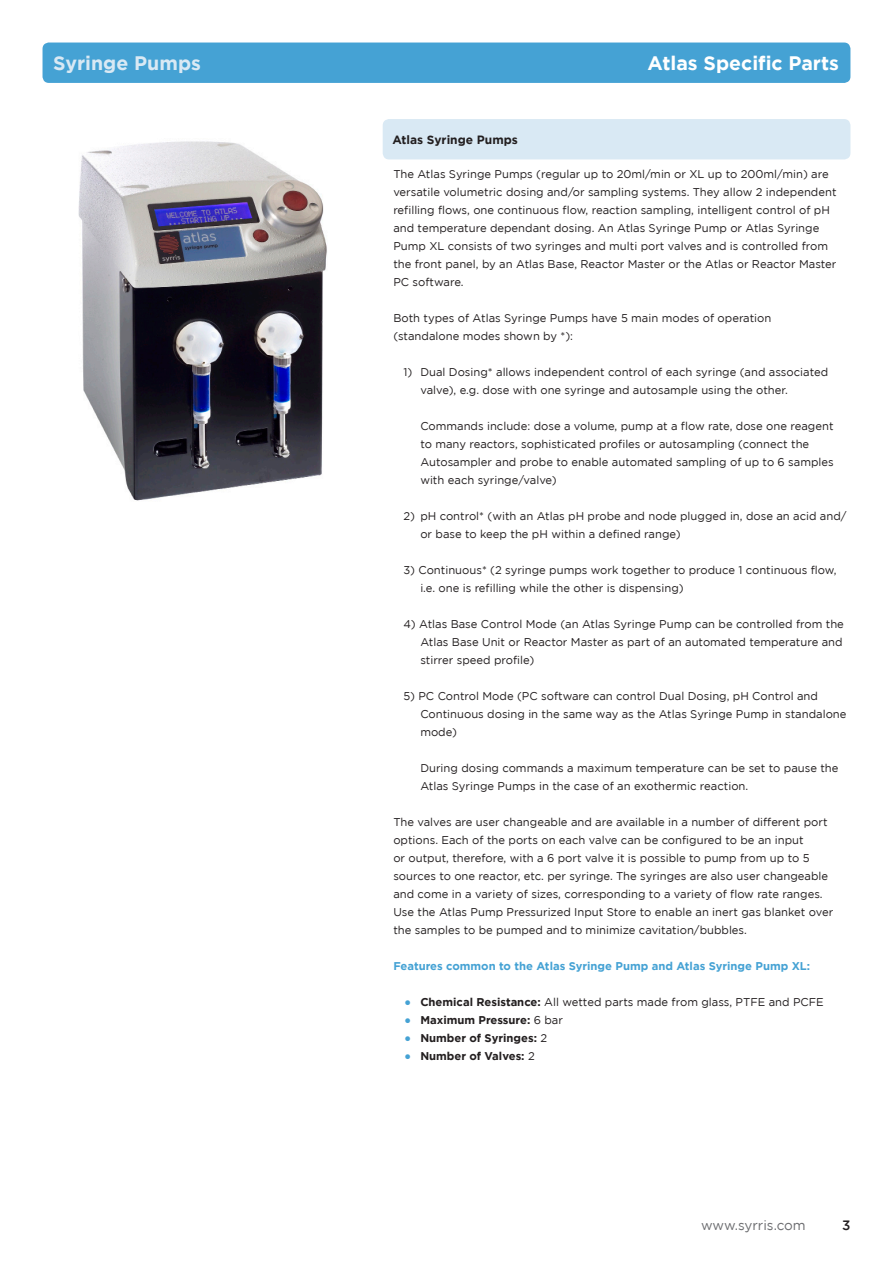
<style>
.page{position:relative;width:893px;height:1263px;background:#fff}
.page>*{position:absolute;margin:0;border:0;box-sizing:border-box;transform-origin:0 0}
.t1{font:700 19.5px "Gotham";color:#fff}
.t2{font:700 19.5px "Gotham";color:#d9e9f4}
.Page_Numbers{font:13.5px "Gotham";color:#6c6d70}
.Page_Numbers-2{font:500 13.5px "Gotham";color:#231f20}
.Product_Name{font:700 12px "Gotham";color:#231f20}
.t3{font:11.25px/18px "Gotham";color:#231f20}
.t4{font:700 11.25px "Gotham";color:#45a2d4}
.t5{font:700 11.25px "Gotham";color:#231f20}
.s1{font-size:18px;color:#45a2d4}
.s2{font-weight:700}
.s3{font-weight:400;font-size:18px;color:#45a2d4}
.s4{font-weight:400}
</style>
<div class="page">
<div style="left:383px;top:119px;width:467px;height:40px;background:#d9e9f4;border-radius:6px"></div>
<img style="left:78px;top:141px;width:249px;height:360px">
<div style="left:43px;top:43px;width:807px;height:40px;background:#45a2d4;border-radius:6px"></div>
<p class="t2" style="left:53px;top:52px;width:149px">Syringe Pumps</p>
<p class="t1" style="left:648px;top:52px;width:193px">Atlas Specific Parts</p>
<p class="Product_Name" style="left:392px;top:132px;width:127px">Atlas Syringe Pumps</p>
<p class="t3" style="left:393px;top:165px;width:445px">The Atlas Syringe Pumps (regular up to 20ml/min or XL up to 200ml/min) are versatile volumetric dosing and/or sampling systems. They allow 2 independent refilling flows, one continuous flow, reaction sampling, intelligent control of pH and temperature dependant dosing. An Atlas Syringe Pump or Atlas Syringe Pump XL consists of two syringes and multi port valves and is controlled from the front panel, by an Atlas Base, Reactor Master or the Atlas or Reactor Master PC software.</p>
<p class="t3" style="left:393px;top:309px;width:380px">Both types of Atlas Syringe Pumps have 5 main modes of operation (standalone modes shown by *):</p>
<p class="t3" style="left:420px;top:363px;width:409px;text-indent:-17px">1) Dual Dosing* allows independent control of each syringe (and associated valve), e.g. dose with one syringe and autosample using the other.</p>
<p class="t3" style="left:420px;top:417px;width:415px">Commands include: dose a volume, pump at a flow rate, dose one reagent to many reactors, sophisticated profiles or autosampling (connect the Autosampler and probe to enable automated sampling of up to 6 samples with each syringe/valve)</p>
<p class="t3" style="left:420px;top:507px;width:428px;text-indent:-17px">2) pH control* (with an Atlas pH probe and node plugged in, dose an acid and/ or base to keep the pH within a defined range)</p>
<p class="t3" style="left:420px;top:561px;width:418px;text-indent:-17px">3) Continuous* (2 syringe pumps work together to produce 1 continuous flow, i.e. one is refilling while the other is dispensing)</p>
<p class="t3" style="left:420px;top:615px;width:425px;text-align:justify;text-indent:-17px">4) Atlas Base Control Mode (an Atlas Syringe Pump can be controlled from the Atlas Base Unit or Reactor Master as part of an automated temperature and stirrer speed profile)</p>
<p class="t3" style="left:420px;top:687px;width:428px;text-indent:-17px">5) PC Control Mode (PC software can control Dual Dosing, pH Control and<br>Continuous dosing in the same way as the Atlas Syringe Pump in standalone mode)</p>
<p class="t3" style="left:420px;top:759px;width:420px">During dosing commands a maximum temperature can be set to pause the<br>Atlas Syringe Pumps in the case of an exothermic reaction.</p>
<p class="t3" style="left:393px;top:813px;width:441px">The valves are user changeable and are available in a number of different port options. Each of the ports on each valve can be configured to be an input<br>or output, therefore, with a 6 port valve it is possible to pump from up to 5 sources to one reactor, etc. per syringe. The syringes are also user changeable and come in a variety of sizes, corresponding to a variety of flow rate ranges.<br>Use the Atlas Pump Pressurized Input Store to enable an inert gas blanket over the samples to be pumped and to minimize cavitation/bubbles.</p>
<p class="t4" style="left:393px;top:960px;width:418px">Features common to the Atlas Syringe Pump and Atlas Syringe Pump XL:</p>
<p class="t3" style="left:403px;top:993px;width:422px"><span class="s1">•</span> <span class="s2">Chemical Resistance:</span> All wetted parts made from glass, PTFE and PCFE</p>
<p class="t5" style="left:403px;top:1014px;width:161px"><span class="s3">•</span> Maximum Pressure: <span class="s4">6 bar</span></p>
<p class="t5" style="left:403px;top:1032px;width:145px"><span class="s3">•</span> Number of Syringes: <span class="s4">2</span></p>
<p class="t5" style="left:403px;top:1050px;width:133px"><span class="s3">•</span> Number of Valves: <span class="s4">2</span></p>
<p class="Page_Numbers" style="left:701px;top:1218px;width:106px">www.syrris.com</p>
<p class="Page_Numbers-2" style="left:842px;top:1218px;width:10px">3</p>
</div>
